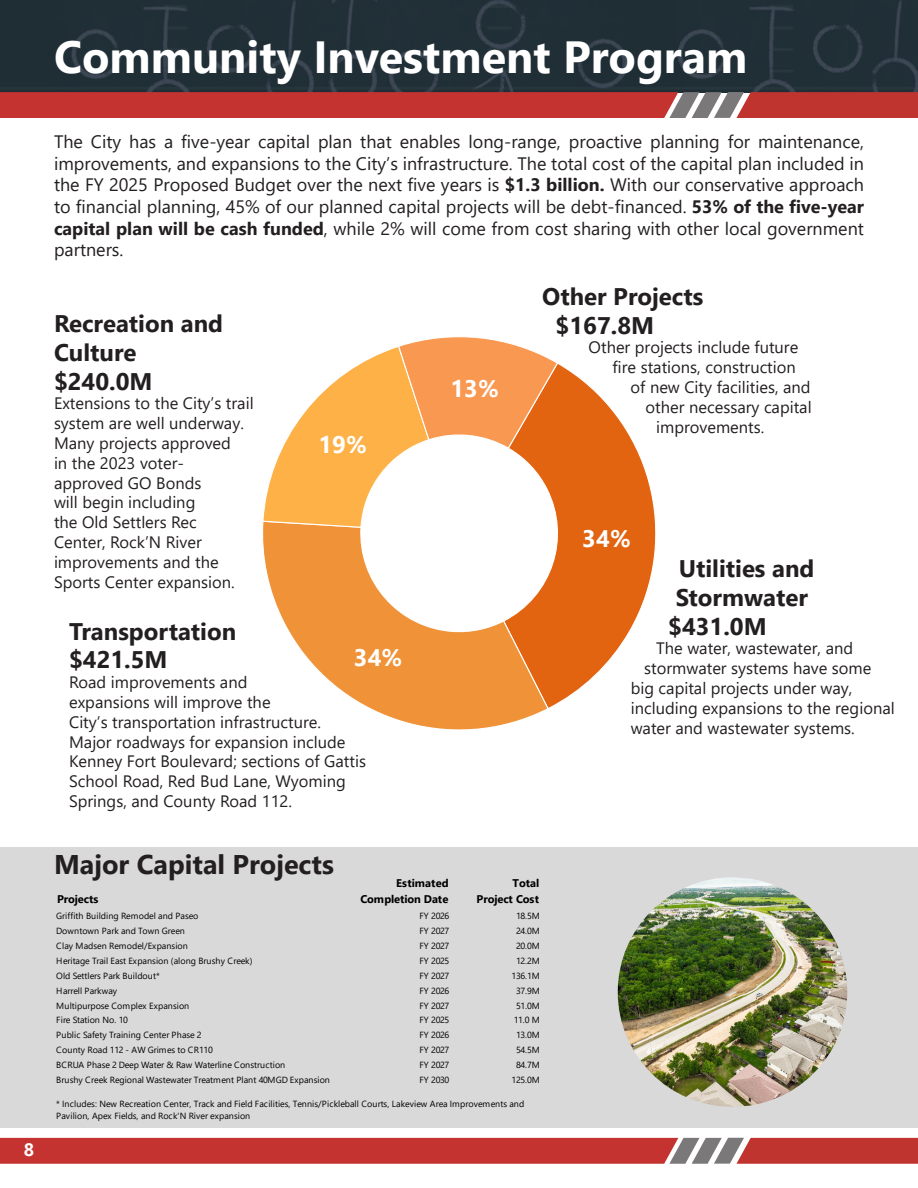
<style>
.page{position:relative;width:918px;height:1188px;background:#fff}
.page>*{position:absolute;margin:0;border:0;box-sizing:border-box;transform-origin:0 0}
.t1{font:700 45px "Segoe UI";color:#fff}
.t2{font:700 27px "Segoe UI";color:#231f20}
.t3{font:700 24px/28.8px "Segoe UI";color:#231f20}
.t4{font:700 24px "Segoe UI";letter-spacing:.005em;color:#fff}
.t5{font:18px/21.6px "Segoe UI";color:#231f20;text-align:justify}
.t6{font:700 18px "Segoe UI";color:#fff}
.t7{font:16.5px/19.8px "Segoe UI";color:#231f20}
.t8{font:700 11.1px/16.4px "Segoe UI";letter-spacing:-.01em;color:#000;text-align:right}
.t9{font:8.85px/11.9px "Segoe UI";letter-spacing:-.005em;color:#000}
.s1{font-weight:700}
</style>
<div class="page">
<div style="left:0;top:0;width:918px;height:92px;background:#1f2b3a"></div>
<svg style="left:0;top:1138px;width:918px;height:26px;background:#c23d3a"></svg>
<svg style="left:0;top:92px;width:918px;height:26px;background:#c03b38"></svg>
<div style="left:0;top:847px;width:918px;height:281px;background:#d9d9d9"></div>
<svg style="left:550px;top:364px;width:106px;height:343px;fill:#e26310"></svg>
<svg style="left:263px;top:528px;width:287px;height:202px;fill:#f09338"></svg>
<svg style="left:263px;top:337px;width:296px;height:191px"></svg>
<img style="left:618px;top:877px;width:229px;height:230px;border-radius:115px">
<h3 class="t6" style="left:24px;top:1132px;width:12px">8</h3>
<p class="t1" style="left:54px;top:15px;width:695px">Community Investment Program</p>
<p class="t5" style="left:54px;top:129px;width:812px">The City has a five-year capital plan that enables long-range, proactive planning for maintenance, improvements, and expansions to the City’s infrastructure. The total cost of the capital plan included in the FY 2025 Proposed Budget over the next five years is <span class="s1">$1.3 billion.</span> With our conservative approach to financial planning, 45% of our planned capital projects will be debt-financed. <span class="s1">53% of the five-year capital plan will be cash funded</span>, while 2% will come from cost sharing with other local government partners.</p>
<p class="t3" style="left:54px;top:307px;width:171px">Recreation and<br>Culture</p>
<p class="t3" style="left:54px;top:365px;width:100px">$240.0M</p>
<p class="t7" style="left:54px;top:392px;width:201px">Extensions to the City’s trail system are well underway.<br>Many projects approved<br>in the 2023 voter&shy;approved GO Bonds<br>will begin including<br>the Old Settlers Rec<br>Center, Rock’N River improvements and the<br>Sports Center expansion.</p>
<p class="t3" style="left:69px;top:615px;width:169px">Transportation $421.5M</p>
<p class="t7" style="left:69px;top:671px;width:298px">Road improvements and<br>expansions will improve the<br>City’s transportation infrastructure.<br>Major roadways for expansion include Kenney Fort Boulevard; sections of Gattis School Road, Red Bud Lane, Wyoming Springs, and County Road 112.</p>
<p class="t4" style="left:318px;top:422px;width:50px">19%</p>
<p class="t4" style="left:354px;top:635px;width:50px">34%</p>
<p class="t4" style="left:450px;top:365px;width:50px">13%</p>
<p class="t3" style="left:556px;top:280px;width:149px;text-indent:-14px">Other Projects $167.8M</p>
<p class="t7" style="left:589px;top:336px;width:211px">Other projects include future</p>
<p class="t7" style="left:613px;top:356px;width:185px">fire stations, construction</p>
<p class="t7" style="left:631px;top:376px;width:182px">of new City facilities, and</p>
<p class="t7" style="left:646px;top:396px;width:168px">other necessary capital</p>
<p class="t7" style="left:656px;top:415px;width:110px">improvements.</p>
<p class="t4" style="left:582px;top:516px;width:50px">34%</p>
<p class="t3" style="left:676px;top:552px;width:140px">Utilities and<br>Stormwater</p>
<p class="t3" style="left:668px;top:610px;width:100px">$431.0M</p>
<p class="t7" style="left:656px;top:637px;width:198px">The water, wastewater, and</p>
<p class="t7" style="left:644px;top:657px;width:229px">stormwater systems have some</p>
<p class="t7" style="left:631px;top:677px;width:223px">big capital projects under way,</p>
<p class="t7" style="left:631px;top:696px;width:266px">including expansions to the regional</p>
<p class="t7" style="left:631px;top:716px;width:226px">water and wastewater systems.</p>
<p class="t2" style="left:54px;top:839px;width:281px">Major Capital Projects</p>
<p class="t8" style="left:57px;top:890px;width:43px">Projects</p>
<p class="t8" style="left:361px;top:874px;width:89px">Estimated<br>Completion Date</p>
<p class="t8" style="left:477px;top:874px;width:64px">Total<br>Project Cost</p>
<p class="t9" style="left:56px;top:910px;width:144px">Griffith Building Remodel and Paseo</p>
<p class="t9" style="left:419px;top:910px;width:32px">FY 2026</p>
<p class="t9" style="left:516px;top:910px;width:25px">18.5M</p>
<p class="t9" style="left:56px;top:924px;width:130px">Downtown Park and Town Green</p>
<p class="t9" style="left:419px;top:924px;width:32px">FY 2027</p>
<p class="t9" style="left:516px;top:924px;width:25px">24.0M</p>
<p class="t9" style="left:56px;top:939px;width:133px">Clay Madsen Remodel/Expansion</p>
<p class="t9" style="left:419px;top:939px;width:32px">FY 2027</p>
<p class="t9" style="left:516px;top:939px;width:25px">20.0M</p>
<p class="t9" style="left:56px;top:954px;width:198px">Heritage Trail East Expansion (along Brushy Creek)</p>
<p class="t9" style="left:419px;top:954px;width:32px">FY 2025</p>
<p class="t9" style="left:516px;top:954px;width:25px">12.2M</p>
<p class="t9" style="left:56px;top:969px;width:105px">Old Settlers Park Buildout*</p>
<p class="t9" style="left:419px;top:969px;width:32px">FY 2027</p>
<p class="t9" style="left:512px;top:969px;width:30px">136.1M</p>
<p class="t9" style="left:56px;top:984px;width:62px">Harrell Parkway</p>
<p class="t9" style="left:419px;top:984px;width:32px">FY 2026</p>
<p class="t9" style="left:516px;top:984px;width:25px">37.9M</p>
<p class="t9" style="left:56px;top:999px;width:135px">Multipurpose Complex Expansion</p>
<p class="t9" style="left:419px;top:999px;width:32px">FY 2027</p>
<p class="t9" style="left:516px;top:999px;width:25px">51.0M</p>
<p class="t9" style="left:56px;top:1014px;width:73px">Fire Station No. 10</p>
<p class="t9" style="left:419px;top:1014px;width:32px">FY 2025</p>
<p class="t9" style="left:514px;top:1014px;width:27px">11.0 M</p>
<p class="t9" style="left:56px;top:1028px;width:147px">Public Safety Training Center Phase 2</p>
<p class="t9" style="left:419px;top:1028px;width:32px">FY 2026</p>
<p class="t9" style="left:516px;top:1028px;width:25px">13.0M</p>
<p class="t9" style="left:56px;top:1043px;width:158px">County Road 112 - AW Grimes to CR110</p>
<p class="t9" style="left:419px;top:1043px;width:32px">FY 2027</p>
<p class="t9" style="left:516px;top:1043px;width:25px">54.5M</p>
<p class="t9" style="left:56px;top:1058px;width:230px">BCRUA Phase 2 Deep Water &amp; Raw Waterline Construction</p>
<p class="t9" style="left:419px;top:1058px;width:32px">FY 2027</p>
<p class="t9" style="left:516px;top:1058px;width:25px">84.7M</p>
<p class="t9" style="left:56px;top:1073px;width:275px">Brushy Creek Regional Wastewater Treatment Plant 40MGD Expansion</p>
<p class="t9" style="left:419px;top:1073px;width:32px">FY 2030</p>
<p class="t9" style="left:512px;top:1073px;width:30px">125.0M</p>
<p class="t9" style="left:56px;top:1097px;width:469px">* Includes: New Recreation Center, Track and Field Facilities, Tennis/Pickleball Courts, Lakeview Area Improvements and<br>Pavilion, Apex Fields, and Rock'N River expansion</p>
</div>
